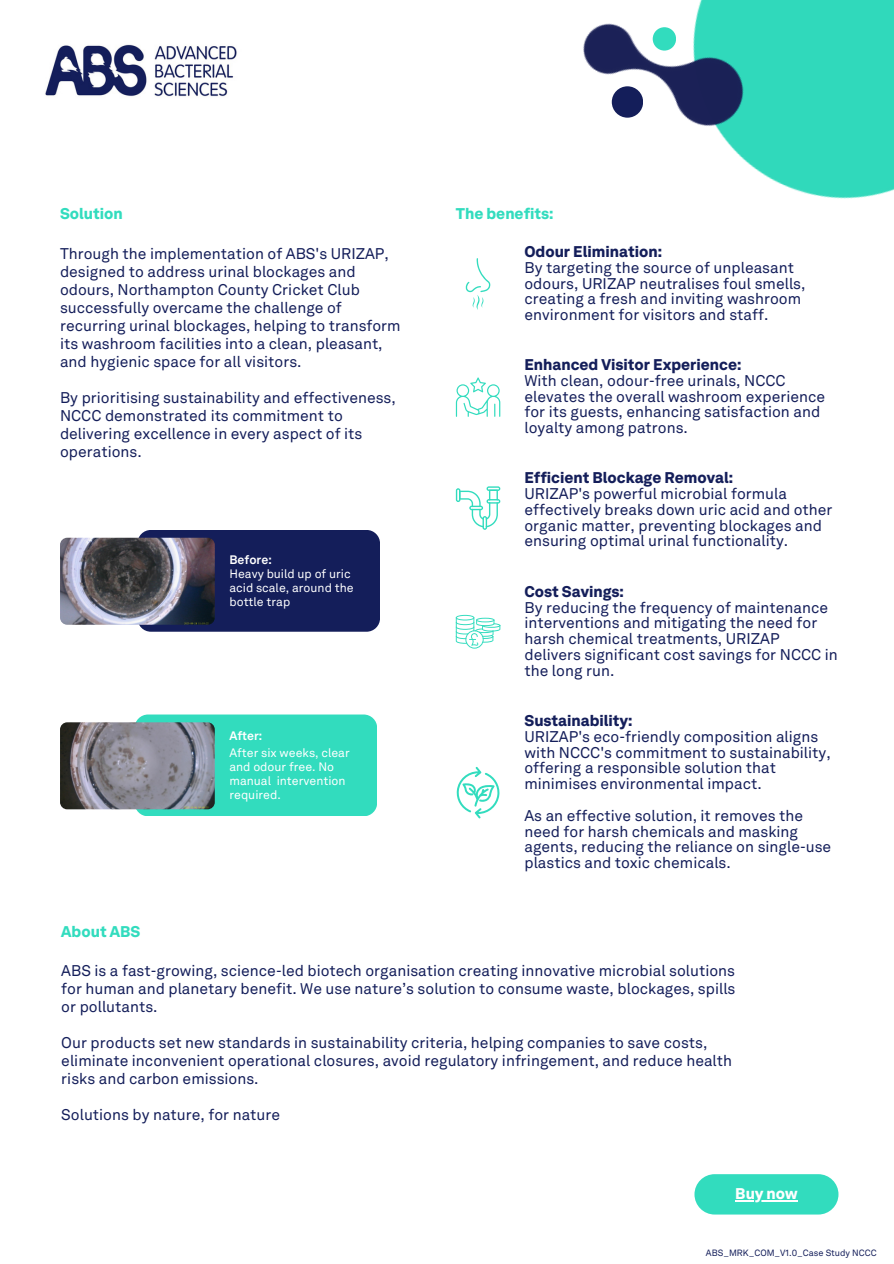
<style>
.page{position:relative;width:894px;height:1264px;background:#fff}
.page>*{position:absolute;margin:0;border:0;box-sizing:border-box;transform-origin:0 0}
.t1{font:15.3px/15.8px "Akkurat LL";color:#141e5a}
.t2{font:900 15.3px "Akkurat LL";color:#141e5a}
.t3{font:900 15.3px "Akkurat LL";color:#32dcbe}
.t4{font:900 15.3px "Akkurat LL";color:#fff}
.t5{font:12.15px/14.1px "Akkurat LL";color:#fff}
.t6{font:700 12.15px "Akkurat LL";color:#fff}
.t7{font:9px "Akkurat LL";color:#141e5a}
</style>
<div class="page">
<div style="left:754px;top:0;width:139px;height:199px;background:#30d9bb"></div>
<img style="left:45px;top:44px;width:192px;height:53px">
<img style="left:583px;top:0;width:175px;height:168px">
<div style="left:611px;top:86px;width:32px;height:32px;background:#141e5a;border-radius:50%"></div>
<div style="left:652px;top:27px;width:24px;height:24px;background:#32dcbe;border-radius:50%"></div>
<div style="left:137px;top:530px;width:243px;height:101px;background:#141e5a;border-radius:13px"></div>
<div style="left:134px;top:714px;width:243px;height:102px;background:#32dcbe;border-radius:14px"></div>
<div style="left:694px;top:1174px;width:144px;height:40px;background:#32dcbe;border-radius:20px"></div>
<hr style="left:735px;top:1199px;width:62px;height:2px;background:#fff">
<img style="left:60px;top:537px;width:155px;height:87px;border-radius:7px">
<img style="left:60px;top:722px;width:155px;height:87px;border-radius:7px">
<svg style="left:455px;top:615px;width:45px;height:33px"></svg>
<svg style="left:465px;top:258px;width:25px;height:52px"></svg>
<svg style="left:455px;top:377px;width:45px;height:40px"></svg>
<svg style="left:455px;top:486px;width:45px;height:44px"></svg>
<svg style="left:456px;top:766px;width:44px;height:52px"></svg>
<p class="t3" style="left:60px;top:205px;width:64px">Solution</p>
<p class="t3" style="left:455px;top:205px;width:99px">The benefits:</p>
<p class="t1" style="left:60px;top:244px;width:342px;line-height:18px">Through the implementation of ABS's URIZAP, designed to address urinal blockages and odours, Northampton County Cricket Club successfully overcame the challenge of recurring urinal blockages, helping to transform its washroom facilities into a clean, pleasant, and hygienic space for all visitors.</p>
<p class="t1" style="left:60px;top:388px;width:337px;line-height:18px">By prioritising sustainability and effectiveness, NCCC demonstrated its commitment to delivering excellence in every aspect of its operations.</p>
<p class="t2" style="left:524px;top:242px;width:139px">Odour Elimination:</p>
<p class="t1" style="left:524px;top:259px;width:282px">By targeting the source of unpleasant odours, URIZAP neutralises foul smells, creating a fresh and inviting washroom environment for visitors and staff.</p>
<p class="t2" style="left:524px;top:355px;width:218px">Enhanced Visitor Experience:</p>
<p class="t1" style="left:524px;top:372px;width:302px">With clean, odour-free urinals, NCCC elevates the overall washroom experience for its guests, enhancing satisfaction and loyalty among patrons.</p>
<p class="t2" style="left:524px;top:468px;width:210px">Efficient Blockage Removal:</p>
<p class="t1" style="left:524px;top:485px;width:309px">URIZAP's powerful microbial formula effectively breaks down uric acid and other organic matter, preventing blockages and ensuring optimal urinal functionality.</p>
<p class="t2" style="left:524px;top:582px;width:101px">Cost Savings:</p>
<p class="t1" style="left:524px;top:599px;width:315px">By reducing the frequency of maintenance interventions and mitigating the need for harsh chemical treatments, URIZAP delivers significant cost savings for NCCC in the long run.</p>
<p class="t2" style="left:524px;top:711px;width:110px">Sustainability:</p>
<p class="t1" style="left:524px;top:728px;width:308px">URIZAP's eco-friendly composition aligns with NCCC's commitment to sustainability, offering a responsible solution that minimises environmental impact.</p>
<p class="t1" style="left:524px;top:807px;width:308px">As an effective solution, it removes the need for harsh chemicals and masking agents, reducing the reliance on single-use plastics and toxic chemicals.</p>
<p class="t6" style="left:229px;top:552px;width:44px">Before:</p>
<p class="t5" style="left:229px;top:567px;width:126px">Heavy build up of uric acid scale, around the bottle trap</p>
<p class="t6" style="left:229px;top:728px;width:34px">After:</p>
<p class="t5" style="left:229px;top:745px;width:122px">After six weeks, clear and odour free. No manual intervention required.</p>
<p class="t3" style="left:61px;top:922px;width:80px">About ABS</p>
<p class="t1" style="left:61px;top:961px;width:675px;line-height:18px;text-align:justify">ABS is a fast-growing, science-led biotech organisation creating innovative microbial solutions for human and planetary benefit. We use nature’s solution to consume waste, blockages, spills or pollutants.</p>
<p class="t1" style="left:61px;top:1033px;width:672px;line-height:18px">Our products set new standards in sustainability criteria, helping companies to save costs, eliminate inconvenient operational closures, avoid regulatory infringement, and reduce health risks and carbon emissions.</p>
<p class="t1" style="left:61px;top:1107px;width:220px">Solutions by nature, for nature</p>
<p class="t4" style="left:735px;top:1184px;width:64px">Buy now</p>
<p class="t7" style="left:705px;top:1246px;width:172px">ABS_MRK_COM_V1.0_Case Study NCCC</p>
</div>
